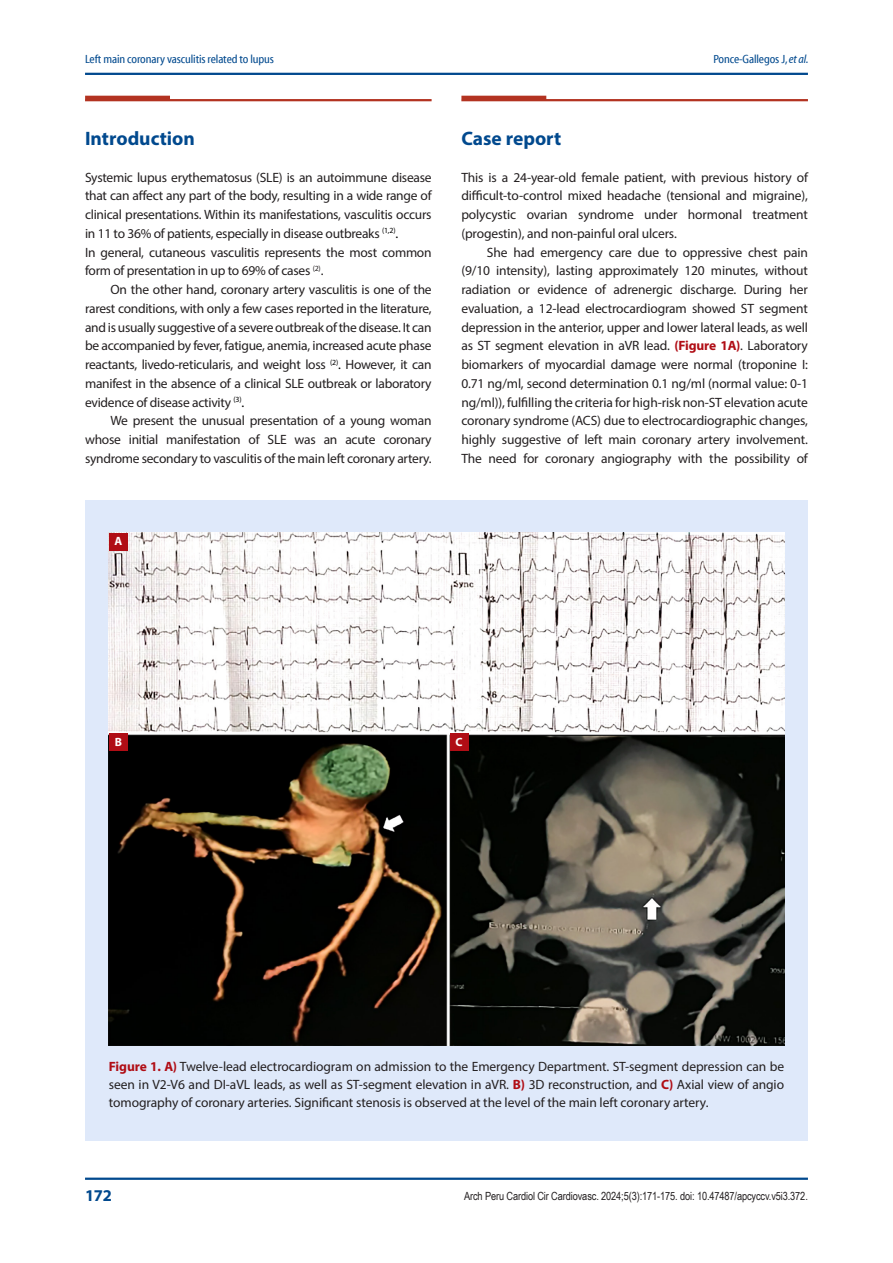
<style>
.page{position:relative;width:893px;height:1263px;background:#fff}
.page>*{position:absolute;margin:0;border:0;box-sizing:border-box;transform-origin:0 0}
.SUBTITULO{font:700 19.5px "Myriad Pro";color:#01498e}
.t1{font:700 16.5px "Myriad Pro";color:#01498e}
.TEXTO_GENERAL{font:13.5px/18.8px "Myriad Pro";letter-spacing:-.02em;color:#231f20;text-align:justify}
._1_ER_PARRAFO_TEXTO{font:13.5px/18.8px "Myriad Pro";letter-spacing:-.02em;color:#231f20;text-align:justify}
.TEXTO_DE_FIGURA{font:13.5px/18px "Myriad Pro";letter-spacing:-.005em;color:#231f20;text-align:justify}
.t2{font:12px "Myriad Cn Web";letter-spacing:-.01em;color:#01498e}
.SUBTITULO-2{font:700 12px "Myriad Pro";color:#fff}
.t3{font:11.25px "Arial Narrow";letter-spacing:-.01em;color:#231f20}
.s1{font-family:"Myriad Cn It Web"}
.s2{color:#000}
.s3{font-weight:700;color:#b00d15}
</style>
<div class="page">
<hr style="left:85px;top:73px;width:723px;height:2px;background:#01498e">
<hr style="left:85px;top:1177px;width:723px;height:3px;background:#01498e">
<svg style="left:85px;top:96px;width:347px;height:5px"></svg>
<svg style="left:461px;top:96px;width:347px;height:5px"></svg>
<div style="left:85px;top:501px;width:723px;height:640px;background:#dfe9fa"></div>
<img style="left:109px;top:533px;width:675px;height:512px">
<div style="left:109px;top:533px;width:19px;height:17px;background:#b00d15"></div>
<div style="left:109px;top:734px;width:19px;height:17px;background:#b00d15"></div>
<div style="left:450px;top:734px;width:19px;height:17px;background:#b00d15"></div>
<p class="t2" style="left:85px;top:53px;width:190px">Left main coronary vasculitis related to lupus</p>
<p class="t2" style="left:713px;top:53px;width:97px">Ponce-Gallegos J, <span class="s1">et al.</span></p>
<p class="SUBTITULO" style="left:85px;top:126px;width:111px">Introduction</p>
<p class="_1_ER_PARRAFO_TEXTO" style="left:85px;top:167px;width:348px">Systemic lupus erythematosus (SLE) is an autoimmune disease that can affect any part of the body, resulting in a wide range of clinical presentations. Within its manifestations, vasculitis occurs in 11 to 36% of patients, especially in disease outbreaks <sup>(1,2)</sup><span class="s2">.</span></p>
<p class="_1_ER_PARRAFO_TEXTO" style="left:85px;top:242px;width:348px">In general, cutaneous vasculitis represents the most common form of presentation in up to 69% of cases <sup>(2)</sup>.</p>
<p class="TEXTO_GENERAL" style="left:85px;top:280px;width:348px;text-indent:26px">On the other hand, coronary artery vasculitis is one of the rarest conditions, with only a few cases reported in the literature, and is usually suggestive of a severe outbreak of the disease. It can be accompanied by fever, fatigue, anemia, increased acute phase reactants, livedo-reticularis, and weight loss <sup>(2)</sup><span class="s2">.</span> However, it can manifest in the absence of a clinical SLE outbreak or laboratory evidence of disease activity <sup>(3)</sup><span class="s2">.</span></p>
<p class="TEXTO_GENERAL" style="left:85px;top:411px;width:348px;text-indent:26px">We present the unusual presentation of a young woman whose initial manifestation of SLE was an acute coronary syndrome secondary to vasculitis of the main left coronary artery.</p>
<p class="SUBTITULO-2" style="left:114px;top:533px;width:9px">A</p>
<p class="SUBTITULO" style="left:461px;top:126px;width:101px">Case report</p>
<p class="_1_ER_PARRAFO_TEXTO" style="left:461px;top:167px;width:348px">This is a 24-year-old female patient, with previous history of difficult-to-control mixed headache (tensional and migraine), polycystic ovarian syndrome under hormonal treatment (progestin), and non-painful oral ulcers.</p>
<p class="TEXTO_GENERAL" style="left:461px;top:242px;width:348px;text-indent:26px">She had emergency care due to oppressive chest pain (9/10 intensity), lasting approximately 120 minutes, without radiation or evidence of adrenergic discharge. During her evaluation, a 12-lead electrocardiogram showed ST segment depression in the anterior, upper and lower lateral leads, as well as ST segment elevation in aVR lead. <span class="s3">(Figure 1A)</span>. Laboratory biomarkers of myocardial damage were normal (troponine I:<br>0.71 ng/ml, second determination 0.1 ng/ml (normal value: 0-1 ng/ml)), fulfilling the criteria for high-risk non-ST elevation acute coronary syndrome (ACS) due to electrocardiographic changes, highly suggestive of left main coronary artery involvement.<br>The need for coronary angiography with the possibility of</p>
<p class="SUBTITULO-2" style="left:115px;top:734px;width:9px">B</p>
<p class="SUBTITULO-2" style="left:456px;top:734px;width:9px">C</p>
<p class="TEXTO_DE_FIGURA" style="left:109px;top:1057px;width:677px"><span class="s3">Figure 1. A)</span> Twelve-lead electrocardiogram on admission to the Emergency Department. ST-segment depression can be seen in V2-V6 and DI-aVL leads, as well as ST-segment elevation in aVR. <span class="s3">B)</span> 3D reconstruction, and <span class="s3">C)</span> Axial view of angio tomography of coronary arteries. Significant stenosis is observed at the level of the main left coronary artery.</p>
<p class="t1" style="left:85px;top:1184px;width:28px">172</p>
<p class="t3" style="left:464px;top:1188px;width:345px">Arch Peru Cardiol Cir Cardiovasc. 2024;5(3):171-175. doi: 10.47487/apcyccv.v5i3.372.</p>
</div>
